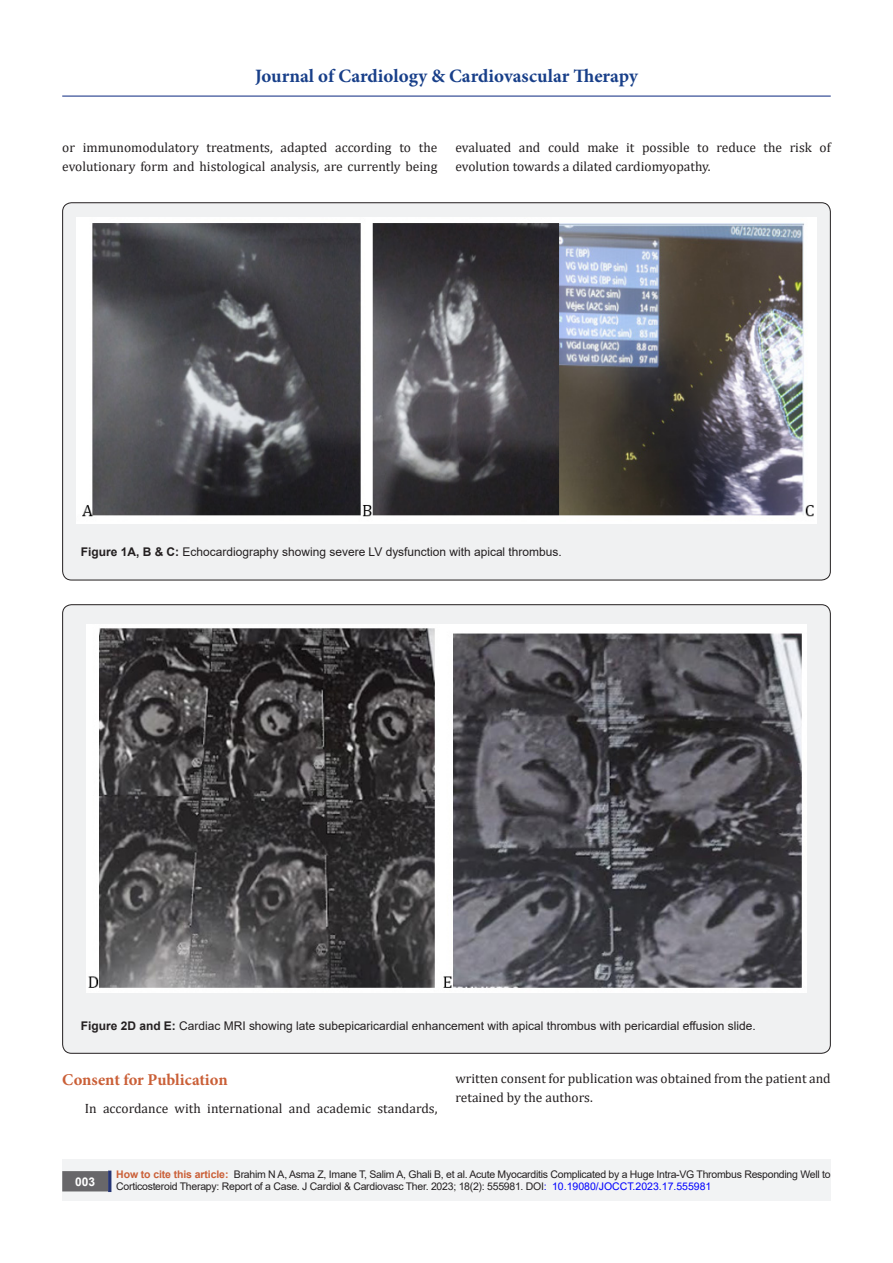
<style>
.page{position:relative;width:893px;height:1263px;background:#fff}
.page>*{position:absolute;margin:0;border:0;box-sizing:border-box;transform-origin:0 0}
.t1{font:700 18.9px "Minion Pro";color:#183f89}
.t2{font:700 16.5px "Minion Pro";letter-spacing:-.005em;color:#ca5f37}
.t3{font:13.5px/18.8px "Cambria";color:#231f20}
.t4{font:12px "Arial";color:#231f20}
.t5{font:700 12px "Arial";color:#fff}
.t6{font:10.5px/12.6px "Arial";letter-spacing:-.025em;color:#231f20}
.s1{font-weight:700}
.s2{font-weight:700;color:#ca5f37}
.s3{color:#00f}
</style>
<div class="page">
<hr style="left:62px;top:96px;width:769px;height:1px;background:#253f8e">
<div style="left:62px;top:1160px;width:769px;height:41px;background:#f2f3f4"></div>
<div style="left:63px;top:1172px;width:44px;height:19px;background:#68676a"></div>
<div style="left:62px;top:1171px;width:46px;height:20px;border:2px solid #68676a"></div>
<div style="left:108px;top:1170px;width:3px;height:22px;background:#253474;border:2px solid #253474"></div>
<div style="left:63px;top:203px;width:767px;height:377px;background:#f0f1f2;border-radius:9px"></div>
<img style="left:76px;top:217px;width:741px;height:307px">
<div style="left:63px;top:605px;width:767px;height:448px;background:#f0f1f2;border-radius:9px"></div>
<img style="left:87px;top:624px;width:719px;height:368px">
<h1 class="t1" style="left:255px;top:63px;width:384px">Journal of Cardiology &amp; Cardiovascular Therapy</h1>
<p class="t3" style="left:62px;top:138px;width:377px">or immunomodulatory treatments, adapted according to the evolutionary form and histological analysis, are currently being</p>
<p class="t3" style="left:455px;top:138px;width:377px">evaluated and could make it possible to reduce the risk of evolution towards a dilated cardiomyopathy.</p>
<p class="t4" style="left:81px;top:544px;width:482px"><span class="s1">Figure 1A, B &amp; C:</span> Echocardiography showing severe LV dysfunction with apical thrombus.</p>
<p class="t4" style="left:81px;top:1017px;width:676px"><span class="s1">Figure 2D and E:</span> Cardiac MRI showing late subepicaricardial enhancement with apical thrombus with pericardial effusion slide.</p>
<p class="t2" style="left:62px;top:1068px;width:167px">Consent for Publication</p>
<p class="t3" style="left:85px;top:1099px;width:354px">In accordance with international and academic standards,</p>
<p class="t3" style="left:455px;top:1069px;width:377px">written consent for publication was obtained from the patient and retained by the authors.</p>
<p class="t5" style="left:75px;top:1173px;width:22px">003</p>
<p class="t6" style="left:116px;top:1168px;width:716px"><span class="s2">How to cite this article:</span> Brahim N A, Asma Z, Imane T, Salim A, Ghali B, et al. Acute Myocarditis Complicated by a Huge Intra-VG Thrombus Responding Well to<br>Corticosteroid Therapy: Report of a Case. J Cardiol &amp; Cardiovasc Ther. 2023; 18(2): 555981. DOI<span class="s3">: 10.19080/JOCCT.2023.17.555981</span></p>
</div>
